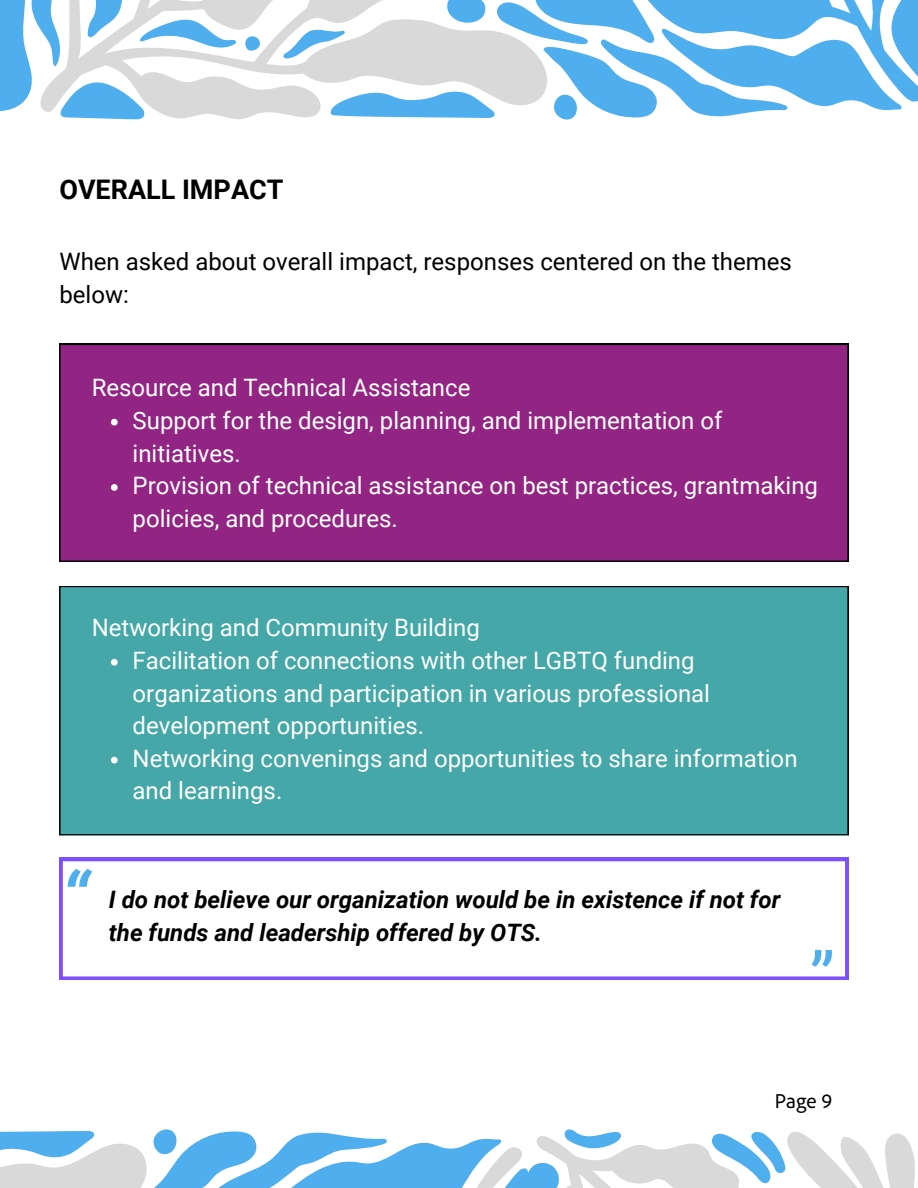
<style>
.page{position:relative;width:918px;height:1188px;background:#fff}
.page>*{position:absolute;margin:0;border:0;box-sizing:border-box;transform-origin:0 0}
.t1{font:70.65px "Roboto";color:#4eaeee}
.t2{font:italic 700 70.5px "Roboto";color:#4eaeee}
.t3{font:700 27px "Roboto";color:#000}
.t4{font:24px/32.7px "Roboto";color:#fff}
.t5{font:italic 700 24px/32.7px "Roboto";color:#000}
.t6{font:24px/32.7px "Roboto";color:#000}
.t7{font:21px "Adobe Clean";color:#000}
</style>
<div class="page">
<div style="left:59px;top:344px;width:789px;height:217px;background:#922583"></div>
<svg style="left:111px;top:419px;width:7px;height:7px"></svg>
<svg style="left:111px;top:484px;width:7px;height:7px"></svg>
<div style="left:59px;top:586px;width:789px;height:249px;background:#45a7a7"></div>
<svg style="left:111px;top:659px;width:7px;height:7px"></svg>
<svg style="left:111px;top:757px;width:7px;height:6px"></svg>
<svg style="left:59px;top:858px;width:789px;height:121px"></svg>
<svg style="left:0;top:0;width:918px;height:120px"></svg>
<svg style="left:0;top:1129px;width:915px;height:59px"></svg>
<p class="t3" style="left:59px;top:174px;width:226px">OVERALL IMPACT</p>
<p class="t6" style="left:59px;top:246px;width:734px">When asked about overall impact, responses centered on the themes below:</p>
<p class="t4" style="left:133px;top:372px;width:591px;text-indent:-41px">Resource and Technical Assistance<br>Support for the design, planning, and implementation of initiatives.</p>
<p class="t4" style="left:133px;top:470px;width:687px">Provision of technical assistance on best practices, grantmaking policies, and procedures.</p>
<p class="t4" style="left:92px;top:612px;width:390px">Networking and Community Building</p>
<h3 class="t4" style="left:133px;top:644px;width:579px">Facilitation of connections with other LGBTQ funding organizations and participation in various professional development opportunities.</h3>
<p class="t4" style="left:133px;top:742px;width:666px">Networking convenings and opportunities to share information and learnings.</p>
<p class="t2" style="left:61px;top:857px;width:30px">“</p>
<p class="t5" style="left:109px;top:883px;width:673px">I do not believe our organization would be in existence if not for the funds and leadership offered by OTS.</p>
<h2 class="t1" style="left:810px;top:937px;width:27px">”</h2>
<p class="t7" style="left:775px;top:1087px;width:59px">Page 9</p>
</div>
